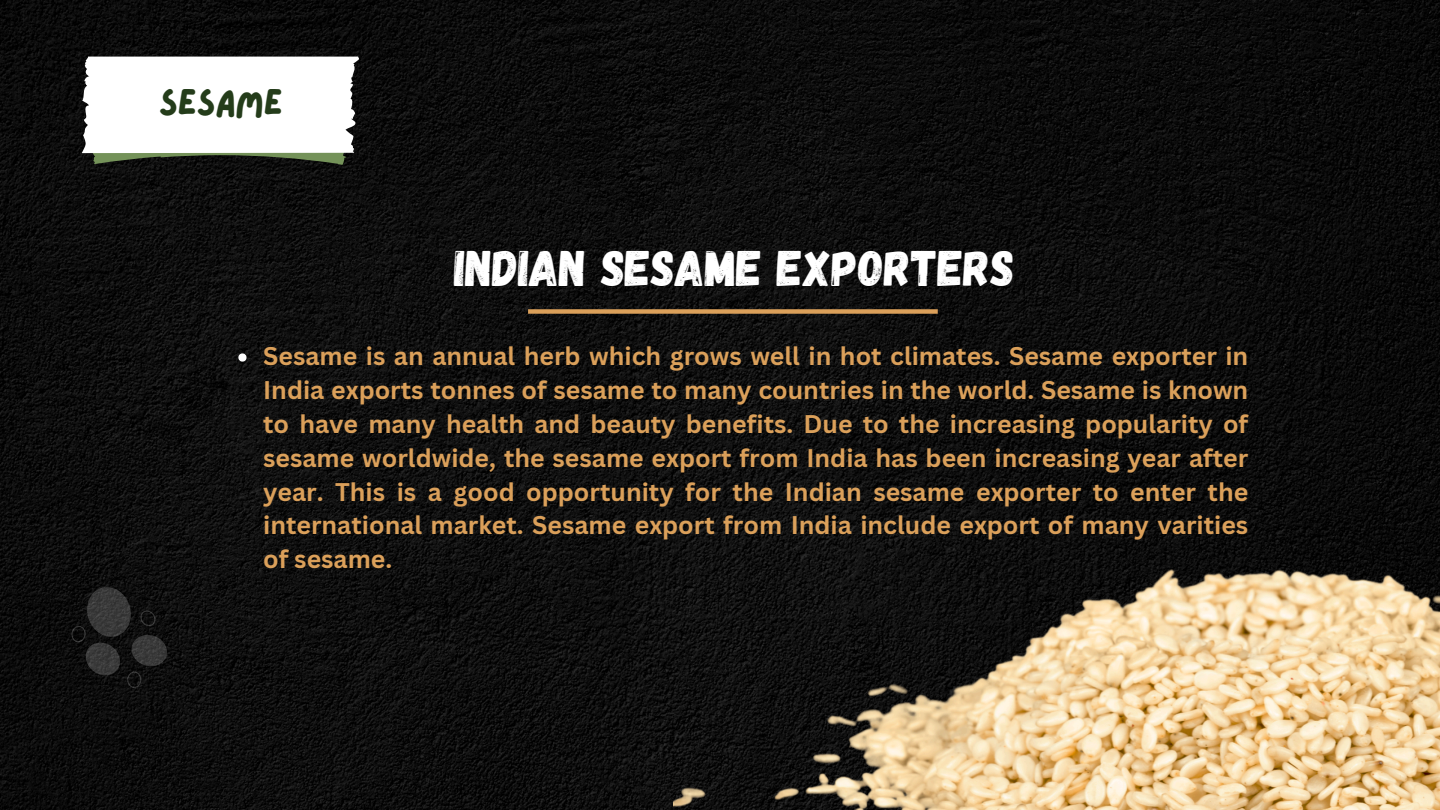
<style>
.page{position:relative;width:1440px;height:810px;background:#fff}
.page>*{position:absolute;margin:0;border:0;box-sizing:border-box;transform-origin:0 0}
.t1{font:49.95px "Gagalin";color:#fff}
.t2{font:36.75px "Lazydog";letter-spacing:-.03em;color:#243c1a}
.t3{font:700 24.9px/33.9px "Canva Sans";color:#dba05a;text-align:justify}
</style>
<div class="page">
<img style="left:0;top:0;width:1440px;height:810px">
<div style="left:528px;top:309px;width:410px;height:5px;background:#dba05a"></div>
<svg style="left:71px;top:586px;width:96px;height:102px"></svg>
<svg style="left:238px;top:353px;width:9px;height:9px"></svg>
<svg style="left:82px;top:57px;width:278px;height:108px"></svg>
<img style="left:674px;top:342px;width:766px;height:468px">
<p class="t2" style="left:159px;top:84px;width:126px">SESAME</p>
<p class="t1" style="left:454px;top:236px;width:562px">INDIAN SESAME EXPORTERS</p>
<h2 class="t3" style="left:263px;top:338px;width:987px">Sesame is an annual herb which grows well in hot climates. Sesame exporter in India exports tonnes of sesame to many countries in the world. Sesame is known to have many health and beauty benefits. Due to the increasing popularity of sesame worldwide, the sesame export from India has been increasing year after year. This is a good opportunity for the Indian sesame exporter to enter the international market. Sesame export from India include export of many varities of sesame.</h2>
</div>
